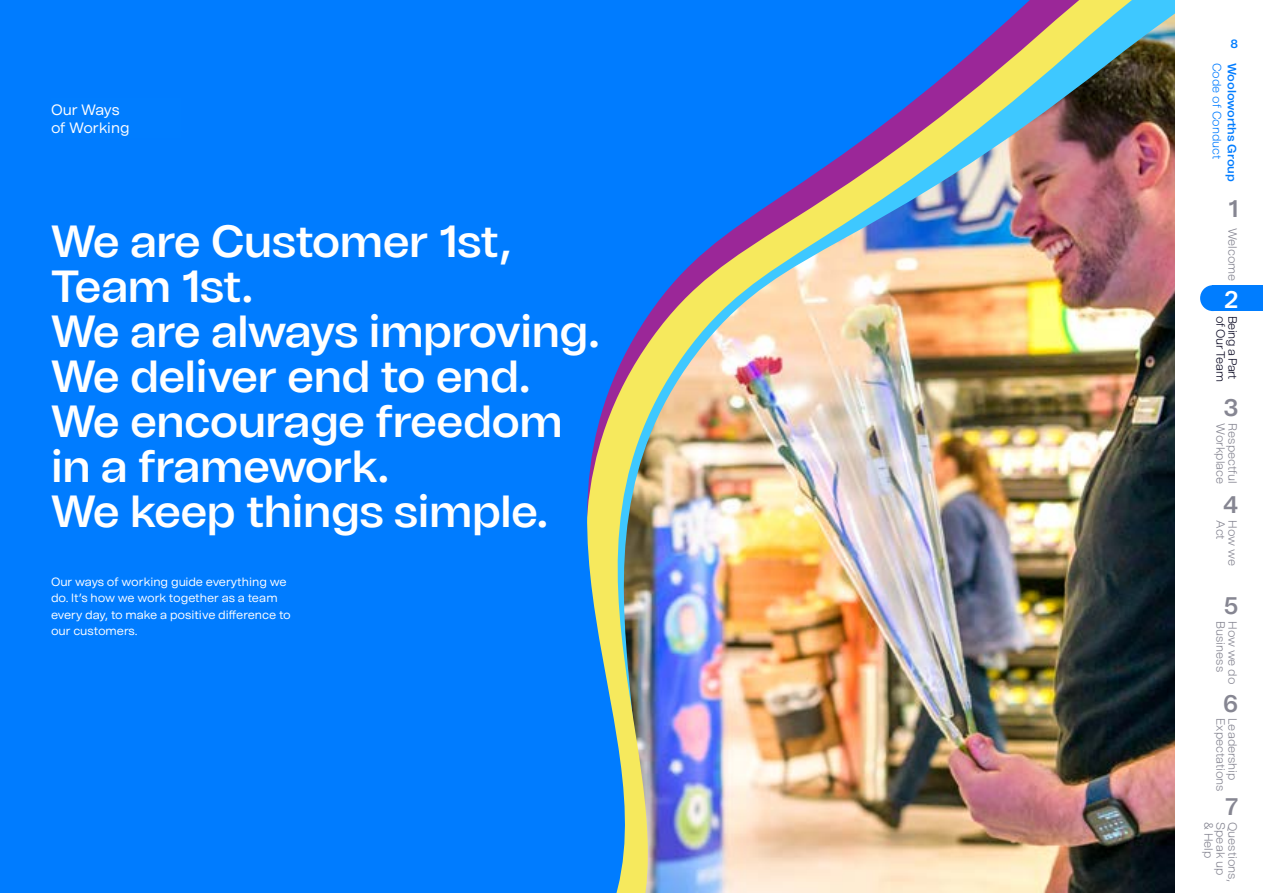
<style>
.page{position:relative;width:1263px;height:893px;background:#fff}
.page>*{position:absolute;margin:0;border:0;box-sizing:border-box;transform-origin:0 0}
.t1{font:600 45px/45px "Better Sans Display";color:#fff}
.t2{font:600 24px "Better Sans Display";color:#868692}
.t3{font:600 24px "Better Sans Display";color:#fff}
.t4{font:15px/18px "Better Sans Text";letter-spacing:-.005em;color:#fff}
.t5{font:12px/16.5px "Better Sans Text";color:#fff}
.t6{font:300 12px "Better Sans Text";color:#868692}
.t7{font:300 12px "Better Sans Text";letter-spacing:-.03em;color:#0e0d26}
.t8{font:600 12px "Better Sans Text";color:#007cff}
.t9{font:300 12px "Better Sans Text";color:#007cff}
.t10{font:600 12px "Better Sans Text";color:#007dff}
</style>
<div class="page">
<img style="left:0;top:0;width:1175px;height:893px">
<div style="left:51px;top:99px;width:130px;height:39px;background:#007dff"></div>
<div style="left:1213px;top:285px;width:50px;height:26px;background:#007dff"></div>
<div style="left:1200px;top:285px;width:25px;height:26px;background:#007dff;border-radius:50%"></div>
<p class="t4" style="left:51px;top:101px;width:80px">Our Ways of Working</p>
<p class="t1" style="left:51px;top:217px;width:551px">We are Customer 1st,<br>Team 1st.<br>We are always improving.<br>We deliver end to end.<br>We encourage freedom in a framework.<br>We keep things simple.</p>
<p class="t5" style="left:51px;top:573px;width:241px">Our ways of working guide everything we do. It’s how we work together as a team every day, to make a positive difference to our customers.</p>
<p class="t10" style="left:1230px;top:35px;width:9px">8</p>
<p class="t9" style="left:1225px;top:63px;width:98px;rotate:90deg">Code of Conduct</p>
<p class="t8" style="left:1241px;top:63px;width:121px;rotate:90deg">Wooloworths Group</p>
<p class="t2" style="left:1228px;top:191px;width:11px">1</p>
<p class="t6" style="left:1241px;top:228px;width:55px;rotate:90deg">Welcome</p>
<p class="t3" style="left:1224px;top:282px;width:16px">2</p>
<p class="t7" style="left:1229px;top:316px;width:67px;rotate:90deg">of Our Team</p>
<p class="t7" style="left:1241px;top:316px;width:65px;rotate:90deg">Being a Part</p>
<p class="t2" style="left:1223px;top:390px;width:16px">3</p>
<p class="t6" style="left:1229px;top:423px;width:62px;rotate:90deg">Workplace</p>
<p class="t6" style="left:1241px;top:423px;width:62px;rotate:90deg">Respectful</p>
<p class="t2" style="left:1223px;top:487px;width:17px">4</p>
<p class="t6" style="left:1229px;top:520px;width:21px;rotate:90deg">Act</p>
<p class="t6" style="left:1241px;top:520px;width:47px;rotate:90deg">How we</p>
<p class="t2" style="left:1224px;top:588px;width:16px">5</p>
<p class="t6" style="left:1229px;top:621px;width:52px;rotate:90deg">Business</p>
<p class="t6" style="left:1241px;top:621px;width:65px;rotate:90deg">How we do</p>
<p class="t6" style="left:1229px;top:718px;width:75px;rotate:90deg">Expectations</p>
<p class="t6" style="left:1241px;top:718px;width:64px;rotate:90deg">Leadership</p>
<p class="t2" style="left:1223px;top:686px;width:16px">6</p>
<p class="t2" style="left:1225px;top:789px;width:14px">7</p>
<p class="t6" style="left:1217px;top:822px;width:38px;rotate:90deg">&amp; Help</p>
<p class="t6" style="left:1229px;top:822px;width:55px;rotate:90deg">Speak up</p>
<p class="t6" style="left:1241px;top:822px;width:62px;rotate:90deg">Questions,</p>
</div>
